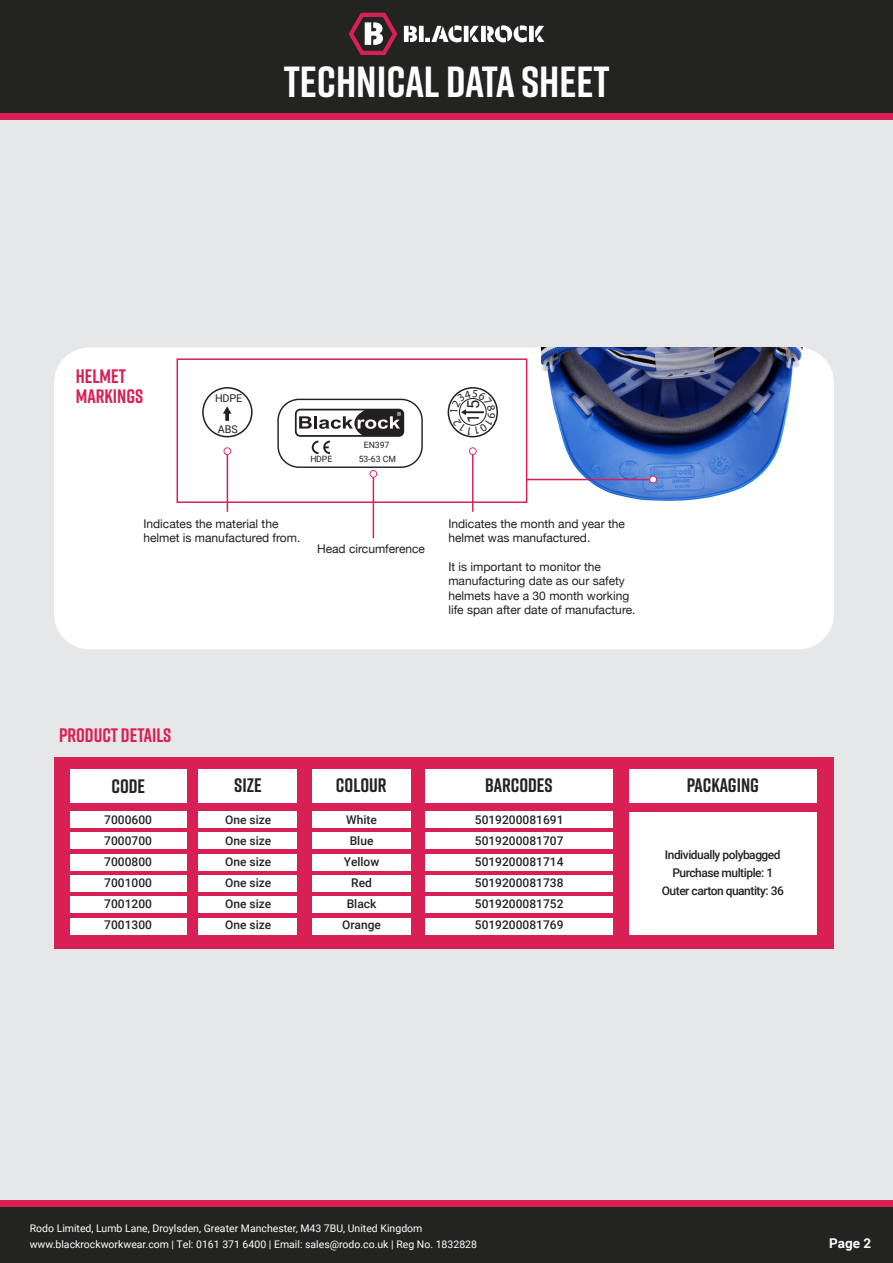
<style>
.page{position:relative;width:893px;height:1263px;background:#fff}
.page>*{position:absolute;margin:0;border:0;box-sizing:border-box;transform-origin:0 0}
.t1{font:700 43.5px "Rift";color:#fff}
.t2{font:700 19.5px "Rift";color:#232322}
.t3{font:700 19.5px/20.4px "Rift";color:#d92055}
.t4{font:16.5px "Roboto";color:#231f20}
.t5{font:700 13.5px "Roboto";color:#fff}
.t6{font:12px/14.4px "Helvetica Neue";color:#231f20}
.t7{font:500 12px "Roboto";color:#232322}
.t8{font:500 12px "Roboto";letter-spacing:-.04em;color:#232322}
.t9{font:10.65px "Roboto";color:#231f20}
.t10{font:10.5px "Roboto";color:#fff}
.t11{font:8.7px/14.1px "Roboto";color:#231f20;text-align:center}
</style>
<div class="page">
<div style="left:0;top:0;width:893px;height:1207px;background:#e6e7e9"></div>
<div style="left:0;top:113px;width:893px;height:6px;background:#d92055"></div>
<div style="left:0;top:0;width:893px;height:113px;background:#232322"></div>
<div style="left:0;top:1204px;width:893px;height:59px;background:#232322"></div>
<div style="left:0;top:1200px;width:893px;height:7px;background:#d92055"></div>
<svg style="left:404px;top:26px;width:13px;height:16px"></svg>
<div style="left:481px;top:26px;width:5px;height:16px;background:#fff"></div>
<div style="left:419px;top:26px;width:5px;height:16px;background:#fff"></div>
<svg style="left:470px;top:26px;width:9px;height:16px"></svg>
<hr style="left:464px;top:26px;width:4px;height:16px;background:#fff">
<svg style="left:487px;top:25px;width:40px;height:17px"></svg>
<svg style="left:535px;top:26px;width:9px;height:16px"></svg>
<div style="left:529px;top:26px;width:5px;height:16px;background:#fff"></div>
<svg style="left:425px;top:25px;width:36px;height:17px"></svg>
<svg style="left:349px;top:13px;width:48px;height:42px"></svg>
<div style="left:54px;top:757px;width:780px;height:192px;background:#d92055"></div>
<div style="left:70px;top:769px;width:116px;height:34px;background:#fff"></div>
<div style="left:70px;top:812px;width:116px;height:16px;background:#fff"></div>
<div style="left:70px;top:832px;width:116px;height:16px;background:#fff"></div>
<div style="left:198px;top:832px;width:99px;height:16px;background:#fff"></div>
<div style="left:312px;top:832px;width:99px;height:16px;background:#fff"></div>
<div style="left:425px;top:832px;width:188px;height:16px;background:#fff"></div>
<div style="left:70px;top:854px;width:116px;height:17px;background:#fff"></div>
<div style="left:198px;top:854px;width:99px;height:17px;background:#fff"></div>
<div style="left:312px;top:854px;width:99px;height:17px;background:#fff"></div>
<div style="left:425px;top:854px;width:188px;height:17px;background:#fff"></div>
<div style="left:70px;top:875px;width:116px;height:17px;background:#fff"></div>
<div style="left:198px;top:875px;width:99px;height:17px;background:#fff"></div>
<div style="left:312px;top:875px;width:99px;height:17px;background:#fff"></div>
<div style="left:425px;top:875px;width:188px;height:17px;background:#fff"></div>
<div style="left:70px;top:897px;width:116px;height:16px;background:#fff"></div>
<div style="left:70px;top:918px;width:116px;height:16px;background:#fff"></div>
<div style="left:198px;top:897px;width:99px;height:16px;background:#fff"></div>
<div style="left:198px;top:918px;width:99px;height:16px;background:#fff"></div>
<div style="left:312px;top:897px;width:99px;height:16px;background:#fff"></div>
<div style="left:312px;top:918px;width:99px;height:16px;background:#fff"></div>
<div style="left:425px;top:897px;width:188px;height:16px;background:#fff"></div>
<div style="left:425px;top:918px;width:188px;height:16px;background:#fff"></div>
<div style="left:198px;top:812px;width:99px;height:16px;background:#fff"></div>
<div style="left:312px;top:812px;width:99px;height:16px;background:#fff"></div>
<div style="left:425px;top:812px;width:188px;height:16px;background:#fff"></div>
<div style="left:629px;top:812px;width:187px;height:122px;background:#fff"></div>
<div style="left:198px;top:769px;width:99px;height:34px;background:#fff"></div>
<div style="left:312px;top:769px;width:99px;height:34px;background:#fff"></div>
<div style="left:425px;top:769px;width:188px;height:34px;background:#fff"></div>
<div style="left:629px;top:769px;width:187px;height:34px;background:#fff"></div>
<div style="left:54px;top:347px;width:780px;height:302px;background:#fff;border-radius:35px"></div>
<img style="left:541px;top:347px;width:264px;height:154px">
<hr style="left:227px;top:451px;width:1px;height:61px;background:#d92055">
<hr style="left:472px;top:451px;width:2px;height:61px;background:#d92055">
<hr style="left:373px;top:474px;width:1px;height:64px;background:#d92055">
<svg style="left:176px;top:358px;width:479px;height:146px"></svg>
<svg style="left:649px;top:476px;width:8px;height:7px"></svg>
<svg style="left:201px;top:386px;width:298px;height:69px"></svg>
<p class="t1" style="left:284px;top:51px;width:328px">TECHNICAL DATA SHEET</p>
<p class="t3" style="left:76px;top:365px;width:69px">HELMET<br>MARKINGS</p>
<p class="t9" style="left:215px;top:391px;width:29px">HDPE</p>
<p class="t9" style="left:218px;top:421px;width:22px">ABS</p>
<p class="t11" style="left:310px;top:452px;width:24px">HDPE</p>
<p class="t11" style="left:359px;top:438px;width:39px">EN397<br>53-63 CM</p>
<h3 class="t4" style="left:462px;top:423px;width:24px;rotate:-90deg">1 5</h3>
<p class="t6" style="left:143px;top:517px;width:158px">Indicates the material the helmet is manufactured from.</p>
<p class="t6" style="left:317px;top:542px;width:110px">Head circumference</p>
<p class="t6" style="left:448px;top:517px;width:178px">Indicates the month and year the helmet was manufactured.</p>
<p class="t6" style="left:448px;top:560px;width:189px">It is important to monitor the manufacturing date as our safety helmets have a 30 month working life span after date of manufacture.</p>
<p class="t3" style="left:59px;top:725px;width:114px">PRODUCT DETAILS</p>
<p class="t2" style="left:111px;top:772px;width:35px">CODE</p>
<p class="t7" style="left:104px;top:811px;width:49px">7000600</p>
<p class="t7" style="left:104px;top:832px;width:49px">7000700</p>
<p class="t7" style="left:104px;top:853px;width:49px">7000800</p>
<p class="t7" style="left:104px;top:874px;width:49px">7001000</p>
<p class="t7" style="left:104px;top:895px;width:49px">7001200</p>
<p class="t7" style="left:104px;top:916px;width:49px">7001300</p>
<p class="t2" style="left:234px;top:771px;width:29px">SIZE</p>
<p class="t2" style="left:336px;top:771px;width:52px">COLOUR</p>
<p class="t2" style="left:485px;top:771px;width:69px">BARCODES</p>
<p class="t2" style="left:687px;top:771px;width:74px">PACKAGING</p>
<p class="t7" style="left:225px;top:811px;width:48px">One size</p>
<p class="t7" style="left:225px;top:832px;width:48px">One size</p>
<p class="t7" style="left:225px;top:853px;width:48px">One size</p>
<p class="t7" style="left:225px;top:874px;width:48px">One size</p>
<p class="t7" style="left:225px;top:895px;width:48px">One size</p>
<p class="t7" style="left:225px;top:916px;width:48px">One size</p>
<p class="t7" style="left:346px;top:811px;width:32px">White</p>
<p class="t7" style="left:350px;top:832px;width:25px">Blue</p>
<p class="t7" style="left:344px;top:853px;width:37px">Yellow</p>
<p class="t7" style="left:351px;top:874px;width:22px">Red</p>
<p class="t7" style="left:347px;top:895px;width:31px">Black</p>
<p class="t7" style="left:342px;top:916px;width:40px">Orange</p>
<p class="t7" style="left:475px;top:811px;width:90px">5019200081691</p>
<p class="t7" style="left:475px;top:832px;width:90px">5019200081707</p>
<p class="t7" style="left:475px;top:853px;width:90px">5019200081714</p>
<p class="t7" style="left:475px;top:874px;width:90px">5019200081738</p>
<p class="t7" style="left:475px;top:895px;width:90px">5019200081752</p>
<p class="t7" style="left:475px;top:916px;width:90px">5019200081769</p>
<p class="t8" style="left:665px;top:846px;width:117px">Individually polybagged</p>
<p class="t8" style="left:672px;top:864px;width:102px">Purchase multiple: 1</p>
<p class="t8" style="left:662px;top:882px;width:123px">Outer carton quantity: 36</p>
<p class="t10" style="left:30px;top:1221px;width:394px">Rodo Limited, Lumb Lane, Droylsden, Greater Manchester, M43 7BU, United Kingdom</p>
<p class="t10" style="left:30px;top:1237px;width:449px">www.blackrockworkwear.com | Tel: 0161 371 6400 | Email: sales@rodo.co.uk | Reg No. 1832828</p>
<p class="t5" style="left:829px;top:1234px;width:43px">Page 2</p>
</div>
